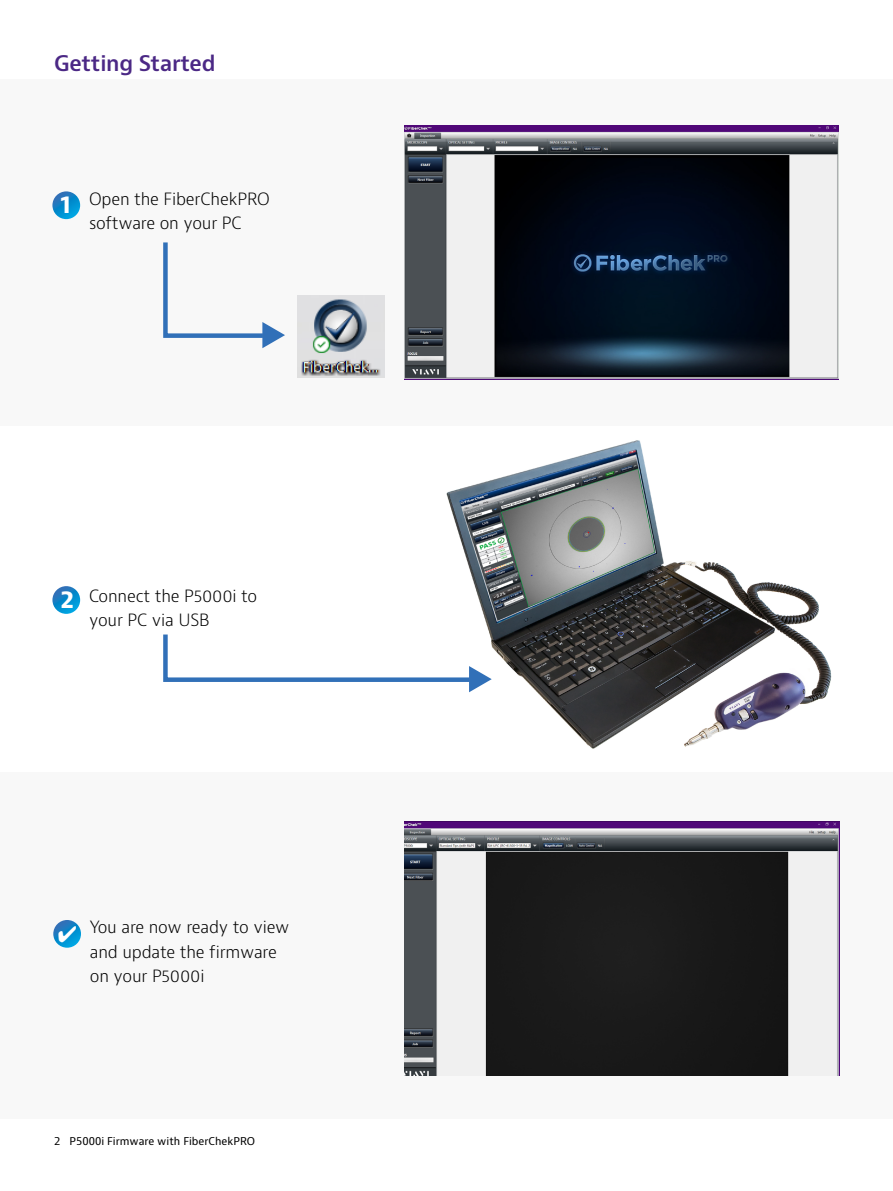
<style>
.page{position:relative;width:893px;height:1191px;background:#fff}
.page>*{position:absolute;margin:0;border:0;box-sizing:border-box;transform-origin:0 0}
.t1{font:700 24px "Bernino Sans";color:#fff}
.t2{font:600 21px "Bernino Sans";letter-spacing:-.01em;color:#4b2885}
.t3{font:300 16.5px/24px "Bernino Sans";letter-spacing:-.01em;color:#000}
.t4{font:10.5px "Bernino Sans";color:#000}
</style>
<div class="page">
<div style="left:0;top:79px;width:893px;height:347px;background:#f8f8f8"></div>
<img style="left:404px;top:126px;width:434px;height:253px">
<div style="left:0;top:772px;width:893px;height:346px;background:#f8f8f8"></div>
<img style="left:298px;top:296px;width:86px;height:82px">
<img style="left:404px;top:821px;width:436px;height:254px">
<img style="left:446px;top:440px;width:386px;height:309px">
<svg style="left:163px;top:242px;width:122px;height:106px"></svg>
<svg style="left:163px;top:630px;width:329px;height:62px"></svg>
<svg style="left:53px;top:920px;width:28px;height:27px"></svg>
<svg style="left:52px;top:191px;width:28px;height:28px"></svg>
<svg style="left:52px;top:586px;width:28px;height:28px"></svg>
<svg style="left:59px;top:925px;width:17px;height:17px"></svg>
<p class="t2" style="left:54px;top:50px;width:163px">Getting Started</p>
<h1 class="t1" style="left:61px;top:189px;width:12px">1</h1>
<p class="t3" style="left:89px;top:188px;width:182px">Open the FiberChekPRO software on your PC</p>
<h1 class="t1" style="left:61px;top:584px;width:15px">2</h1>
<p class="t3" style="left:89px;top:584px;width:170px">Connect the P5000i to your PC via USB</p>
<p class="t3" style="left:90px;top:915px;width:201px">You are now ready to view and update the firmware on your P5000i</p>
<p class="t4" style="left:54px;top:1134px;width:203px">2 P5000i Firmware with FiberChekPRO</p>
</div>
